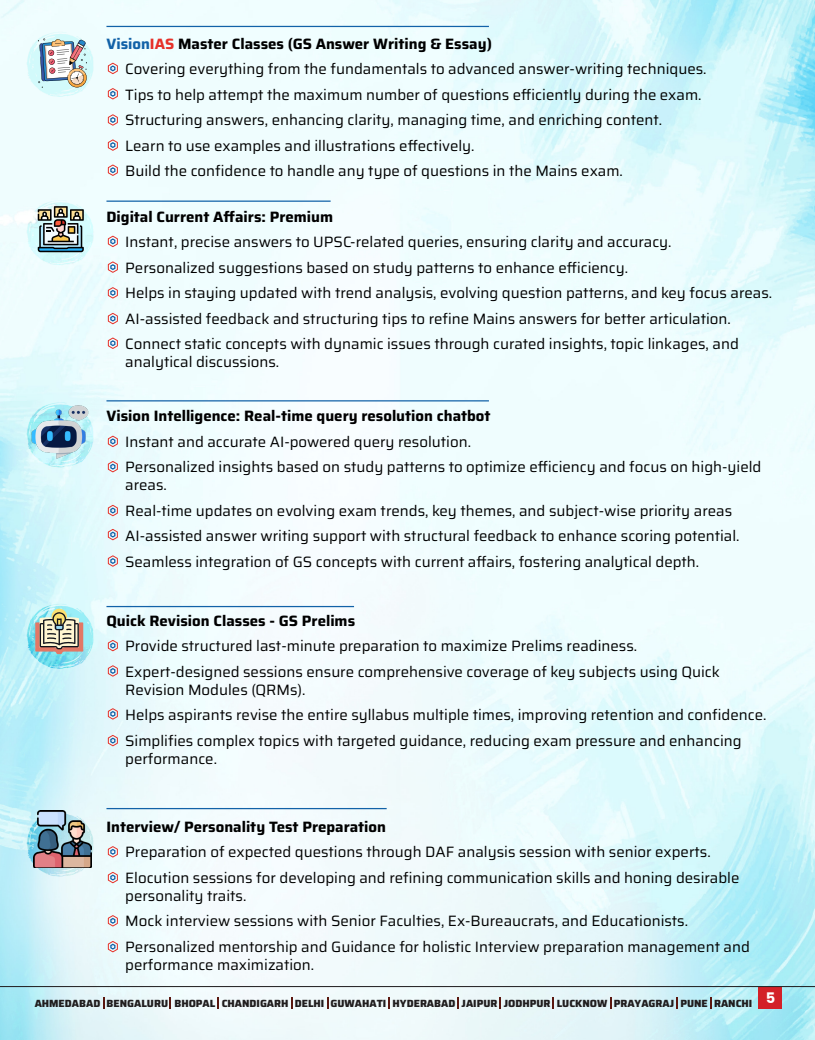
<style>
.page{position:relative;width:815px;height:1040px;background:#fff}
.page>*{position:absolute;margin:0;border:0;box-sizing:border-box;transform-origin:0 0}
.t1{font:15px/25.5px "Saira";color:#000}
.t2{font:700 15px "Saira";color:#000}
.t3{font:800 10.38px "Saira";color:#211e1f}
.s1{font-weight:700;color:#1262a8}
.s2{font-weight:700;color:#e63129}
.s3{font-weight:700}
</style>
<div class="page">
<img style="left:0;top:0;width:815px;height:1040px">
<svg style="left:27px;top:402px;width:66px;height:65px"></svg>
<svg style="left:27px;top:811px;width:66px;height:65px"></svg>
<img style="left:27px;top:32px;width:66px;height:65px">
<svg style="left:27px;top:200px;width:66px;height:65px"></svg>
<img style="left:27px;top:402px;width:63px;height:63px">
<svg style="left:27px;top:604px;width:66px;height:65px;background:#abcbc6"></svg>
<img style="left:34px;top:810px;width:57px;height:58px">
<svg style="left:108px;top:63px;width:10px;height:11px"></svg>
<svg style="left:108px;top:88px;width:10px;height:11px"></svg>
<svg style="left:108px;top:114px;width:10px;height:12px"></svg>
<svg style="left:108px;top:139px;width:10px;height:12px"></svg>
<svg style="left:108px;top:164px;width:10px;height:12px"></svg>
<svg style="left:108px;top:236px;width:10px;height:11px"></svg>
<svg style="left:108px;top:261px;width:10px;height:12px"></svg>
<svg style="left:108px;top:287px;width:10px;height:11px"></svg>
<svg style="left:108px;top:313px;width:10px;height:11px"></svg>
<svg style="left:108px;top:337px;width:10px;height:12px"></svg>
<svg style="left:108px;top:435px;width:10px;height:12px"></svg>
<svg style="left:108px;top:505px;width:10px;height:11px"></svg>
<svg style="left:108px;top:529px;width:10px;height:11px"></svg>
<svg style="left:108px;top:640px;width:10px;height:11px"></svg>
<svg style="left:108px;top:665px;width:10px;height:11px"></svg>
<svg style="left:108px;top:708px;width:10px;height:11px"></svg>
<svg style="left:108px;top:735px;width:10px;height:11px"></svg>
<svg style="left:108px;top:846px;width:10px;height:11px"></svg>
<svg style="left:108px;top:871px;width:10px;height:12px"></svg>
<svg style="left:108px;top:915px;width:10px;height:11px"></svg>
<svg style="left:108px;top:940px;width:10px;height:12px"></svg>
<svg style="left:108px;top:555px;width:10px;height:12px"></svg>
<svg style="left:108px;top:461px;width:10px;height:11px"></svg>
<hr style="left:106px;top:26px;width:383px;height:1px;background:#1262a8">
<hr style="left:106px;top:200px;width:224px;height:2px;background:#1262a8">
<hr style="left:106px;top:400px;width:383px;height:1px;background:#1262a8">
<hr style="left:106px;top:606px;width:248px;height:1px;background:#1262a8">
<hr style="left:106px;top:808px;width:280px;height:1px;background:#1262a8">
<div style="left:758px;top:987px;width:24px;height:21px;background:#d32128"></div>
<svg style="left:103px;top:996px;width:1px;height:12px"></svg>
<svg style="left:169px;top:996px;width:1px;height:12px"></svg>
<svg style="left:327px;top:996px;width:1px;height:12px"></svg>
<svg style="left:291px;top:996px;width:1px;height:12px"></svg>
<svg style="left:218px;top:996px;width:1px;height:12px"></svg>
<svg style="left:388px;top:996px;width:2px;height:12px"></svg>
<svg style="left:457px;top:996px;width:1px;height:12px"></svg>
<svg style="left:499px;top:996px;width:2px;height:12px"></svg>
<svg style="left:552px;top:996px;width:2px;height:12px"></svg>
<svg style="left:610px;top:996px;width:1px;height:12px"></svg>
<svg style="left:676px;top:996px;width:2px;height:12px"></svg>
<svg style="left:710px;top:996px;width:1px;height:12px"></svg>
<hr style="left:0;top:986px;width:815px;height:1px;background:#211e1f">
<p class="t1" style="left:125px;top:30px;width:583px;text-indent:-19px"><span class="s1">Vision</span><span class="s2">IAS</span> <span class="s3">Master Classes (GS Answer Writing &amp; Essay)<br></span>Covering everything from the fundamentals to advanced answer-writing techniques.<br>Tips to help attempt the maximum number of questions efficiently during the exam.<br>Structuring answers, enhancing clarity, managing time, and enriching content.<br>Learn to use examples and illustrations effectively.<br>Build the confidence to handle any type of questions in the Mains exam.</p>
<p class="t2" style="left:106px;top:204px;width:228px">Digital Current Affairs: Premium</p>
<p class="t1" style="left:125px;top:229px;width:648px">Instant, precise answers to UPSC-related queries, ensuring clarity and accuracy.<br>Personalized suggestions based on study patterns to enhance efficiency.<br>Helps in staying updated with trend analysis, evolving question patterns, and key focus areas.<br>AI-assisted feedback and structuring tips to refine Mains answers for better articulation.<br>Connect static concepts with dynamic issues through curated insights, topic linkages, and</p>
<p class="t1" style="left:125px;top:349px;width:156px">analytical discussions.</p>
<p class="t2" style="left:106px;top:404px;width:385px">Vision Intelligence: Real-time query resolution chatbot</p>
<p class="t1" style="left:125px;top:428px;width:637px">Instant and accurate AI-powered query resolution.<br>Personalized insights based on study patterns to optimize efficiency and focus on high-yield</p>
<p class="t1" style="left:125px;top:472px;width:616px">areas.<br>Real-time updates on evolving exam trends, key themes, and subject-wise priority areas AI-assisted answer writing support with structural feedback to enhance scoring potential.<br>Seamless integration of GS concepts with current affairs, fostering analytical depth.</p>
<p class="t2" style="left:106px;top:608px;width:250px">Quick Revision Classes - GS Prelims</p>
<p class="t1" style="left:125px;top:633px;width:596px">Provide structured last-minute preparation to maximize Prelims readiness.<br>Expert-designed sessions ensure comprehensive coverage of key subjects using Quick</p>
<p class="t1" style="left:125px;top:676px;width:642px">Revision Modules (QRMs).<br>Helps aspirants revise the entire syllabus multiple times, improving retention and confidence.<br>Simplifies complex topics with targeted guidance, reducing exam pressure and enhancing</p>
<p class="t1" style="left:125px;top:745px;width:93px">performance.</p>
<p class="t2" style="left:106px;top:814px;width:281px">Interview/ Personality Test Preparation</p>
<p class="t1" style="left:125px;top:839px;width:616px">Preparation of expected questions through DAF analysis session with senior experts.<br>Elocution sessions for developing and refining communication skills and honing desirable</p>
<p class="t1" style="left:125px;top:882px;width:626px">personality traits.<br>Mock interview sessions with Senior Faculties, Ex-Bureaucrats, and Educationists.<br>Personalized mentorship and Guidance for holistic Interview preparation management and</p>
<p class="t1" style="left:125px;top:951px;width:191px">performance maximization.</p>
<p class="t3" style="left:35px;top:994px;width:742px">AHMEDABAD BENGALURU BHOPAL CHANDIGARH DELHI GUWAHATI HYDERABAD JAIPUR JODHPUR LUCKNOW PRAYAGRAJ PUNE RANCHI <sup>5</sup></p>
</div>
